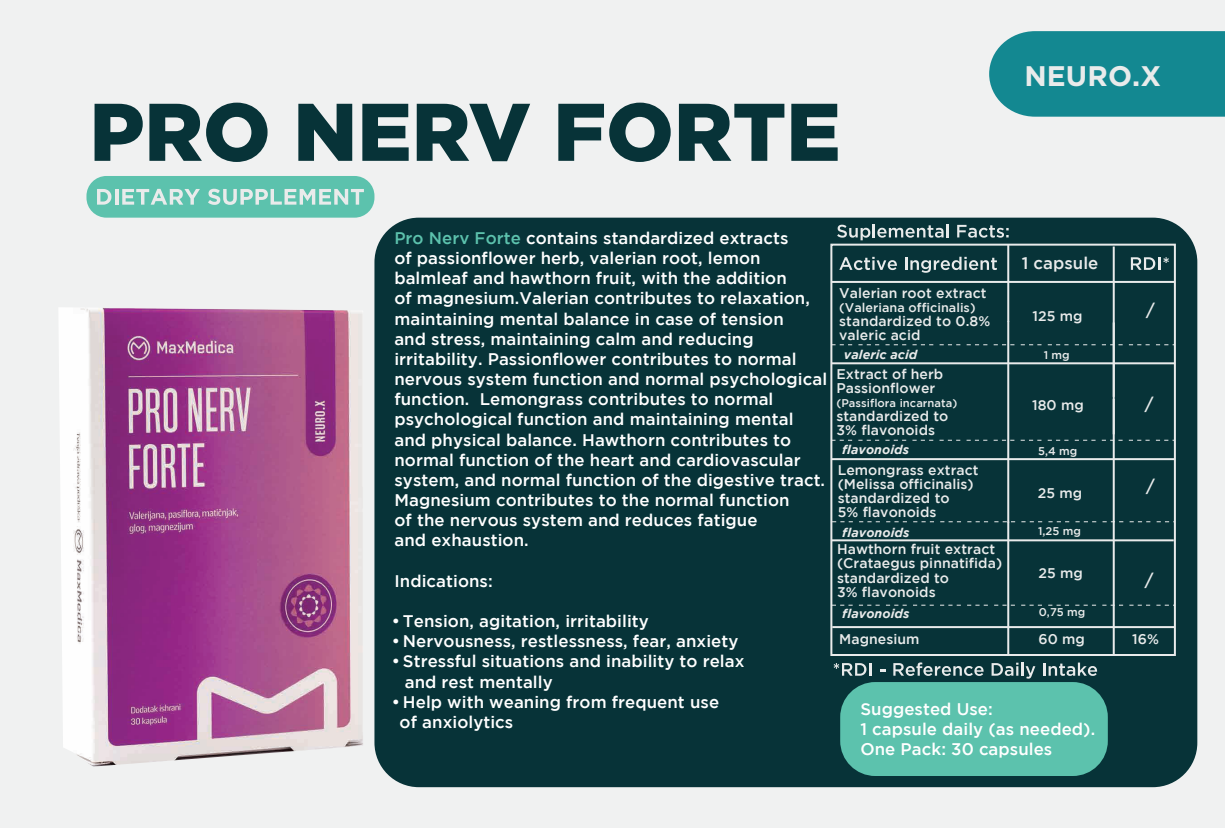
<style>
.page{position:relative;width:1225px;height:828px;background:#fff}
.page>*{position:absolute;margin:0;border:0;box-sizing:border-box;transform-origin:0 0}
.t1{font:900 81.4px "Gotham";color:#073338}
.t2{font:700 28.2px "Gotham";letter-spacing:.005em;color:#e9ebeb}
.t3{font:500 16.8px/20.2px "Gotham";letter-spacing:.005em;color:#fff}
.t4{font:500 16.8px "Gotham";letter-spacing:.005em;color:#e9ebeb}
.t5{font:500 14px/14px "Gotham";letter-spacing:.005em;color:#e9ebeb}
.t6{font:italic 700 12.6px "Gotham";letter-spacing:.005em;color:#e9ebeb}
.t7{font:500 12.6px "Gotham";letter-spacing:.005em;color:#e9ebeb}
.t8{font:500 11.2px "Gotham";letter-spacing:.005em;color:#e9ebeb}
.s1{color:#5cc2ad}
</style>
<div class="page">
<div style="left:0;top:1px;width:1225px;height:827px;background:#f0f1f1"></div>
<div style="left:86px;top:176px;width:288px;height:42px;background:#5cc2ad;border-radius:20px"></div>
<svg style="left:97px;top:189px;width:14px;height:16px"></svg>
<hr style="left:115px;top:189px;width:3px;height:16px;background:#e9ebeb">
<svg style="left:122px;top:189px;width:78px;height:16px"></svg>
<svg style="left:208px;top:189px;width:156px;height:16px"></svg>
<div style="left:989px;top:31px;width:236px;height:86px;background:#138891"></div>
<div style="left:374px;top:218px;width:823px;height:569px;background:#073338;border-radius:44px"></div>
<img style="left:59px;top:308px;width:304px;height:458px">
<svg style="left:837px;top:224px;width:111px;height:16px"></svg>
<svg style="left:957px;top:225px;width:51px;height:13px"></svg>
<svg style="left:905px;top:257px;width:92px;height:16px"></svg>
<svg style="left:833px;top:663px;width:38px;height:12px"></svg>
<svg style="left:893px;top:662px;width:90px;height:14px"></svg>
<svg style="left:991px;top:662px;width:44px;height:16px"></svg>
<svg style="left:1043px;top:662px;width:54px;height:14px"></svg>
<svg style="left:839px;top:257px;width:58px;height:13px"></svg>
<svg style="left:1130px;top:257px;width:39px;height:13px"></svg>
<div style="left:830px;top:244px;width:345px;height:412px;border:2px solid #e9ebeb"></div>
<hr style="left:832px;top:281px;width:342px;height:2px;background:#e9ebeb">
<hr style="left:1007px;top:245px;width:2px;height:76px;background:#e9ebeb">
<hr style="left:1112px;top:246px;width:2px;height:409px;background:#e9ebeb">
<hr style="left:832px;top:362px;width:342px;height:2px;background:#e9ebeb">
<hr style="left:832px;top:458px;width:342px;height:2px;background:#e9ebeb">
<hr style="left:1007px;top:321px;width:2px;height:201px;background:#e9ebeb">
<hr style="left:1007px;top:522px;width:2px;height:133px;background:#e9ebeb">
<div style="left:840px;top:682px;width:267px;height:94px;background:#5cc2ad;border-radius:35px"></div>
<hr style="left:832px;top:626px;width:342px;height:2px;background:#e9ebeb">
<svg style="left:832px;top:605px;width:342px;height:1px"></svg>
<svg style="left:832px;top:521px;width:342px;height:1px"></svg>
<hr style="left:831px;top:539px;width:342px;height:2px;background:#e9ebeb">
<svg style="left:831px;top:440px;width:343px;height:1px"></svg>
<svg style="left:831px;top:344px;width:343px;height:1px"></svg>
<h1 class="t1" style="left:89px;top:85px;width:752px">PRO NERV FORTE</h1>
<h2 class="t2" style="left:1024px;top:59px;width:138px">NEURO.X</h2>
<p class="t3" style="left:394px;top:227px;width:434px"><span class="s1">Pro Nerv Forte</span> contains standardized extracts<br>of passionflower herb, valerian root, lemon balmleaf and hawthorn fruit, with the addition<br>of magnesium.Valerian contributes to relaxation, maintaining mental balance in case of tension<br>and stress, maintaining calm and reducing irritability. Passionflower contributes to normal nervous system function and normal psychological function. Lemongrass contributes to normal psychological function and maintaining mental and physical balance. Hawthorn contributes to normal function of the heart and cardiovascular system, and normal function of the digestive tract.<br>Magnesium contributes to the normal function<br>of the nervous system and reduces fatigue<br>and exhaustion.</p>
<p class="t3" style="left:394px;top:570px;width:100px">Indications:</p>
<p class="t3" style="left:392px;top:610px;width:259px">• Tension, agitation, irritability</p>
<p class="t3" style="left:392px;top:631px;width:348px">• Nervousness, restlessness, fear, anxiety</p>
<p class="t3" style="left:405px;top:651px;width:341px;text-indent:-13px">• Stressful situations and inability to relax and rest mentally</p>
<p class="t3" style="left:400px;top:691px;width:321px;text-indent:-8px">• Help with weaning from frequent use of anxiolytics</p>
<p class="t5" style="left:839px;top:286px;width:149px">Valerian root extract</p>
<p class="t7" style="left:839px;top:300px;width:138px">(Valeriana officinalis)</p>
<p class="t5" style="left:839px;top:314px;width:153px">standardized to 0.8% valeric acid</p>
<p class="t6" style="left:844px;top:347px;width:75px">valeric acid</p>
<p class="t4" style="left:1021px;top:253px;width:78px">1 capsule</p>
<p class="t5" style="left:1032px;top:308px;width:51px">125 mg</p>
<p class="t8" style="left:1043px;top:348px;width:28px">1 mg</p>
<p class="t4" style="left:1146px;top:300px;width:10px">/</p>
<p class="t5" style="left:836px;top:367px;width:108px">Extract of herb<br>Passionflower</p>
<p class="t8" style="left:836px;top:397px;width:122px">(Passiflora incarnata)</p>
<p class="t5" style="left:836px;top:409px;width:113px">standardized to<br>3% flavonoids</p>
<p class="t5" style="left:837px;top:462px;width:142px">Lemongrass extract (Melissa officinalis) standardized to<br>5% flavonoids</p>
<p class="t5" style="left:837px;top:542px;width:167px">Hawthorn fruit extract (Crataegus pinnatifida) standardized to<br>3% flavonoids</p>
<p class="t5" style="left:839px;top:631px;width:82px">Magnesium</p>
<p class="t5" style="left:1132px;top:631px;width:28px">16%</p>
<p class="t4" style="left:1145px;top:394px;width:10px">/</p>
<p class="t5" style="left:1032px;top:398px;width:53px">180 mg</p>
<p class="t6" style="left:842px;top:443px;width:69px">flavonoids</p>
<p class="t8" style="left:1038px;top:444px;width:41px">5,4 mg</p>
<p class="t4" style="left:1146px;top:477px;width:10px">/</p>
<p class="t5" style="left:1037px;top:486px;width:46px">25 mg</p>
<p class="t8" style="left:1038px;top:524px;width:45px">1,25 mg</p>
<p class="t5" style="left:1038px;top:565px;width:46px">25 mg</p>
<p class="t6" style="left:842px;top:525px;width:69px">flavonoids</p>
<p class="t4" style="left:1145px;top:571px;width:10px">/</p>
<p class="t8" style="left:1038px;top:606px;width:48px">0,75 mg</p>
<p class="t6" style="left:842px;top:606px;width:69px">flavonoids</p>
<p class="t5" style="left:1038px;top:631px;width:48px">60 mg</p>
<p class="t3" style="left:860px;top:698px;width:236px">Suggested Use:<br>1 capsule daily (as needed).<br>One Pack: 30 capsules</p>
</div>
